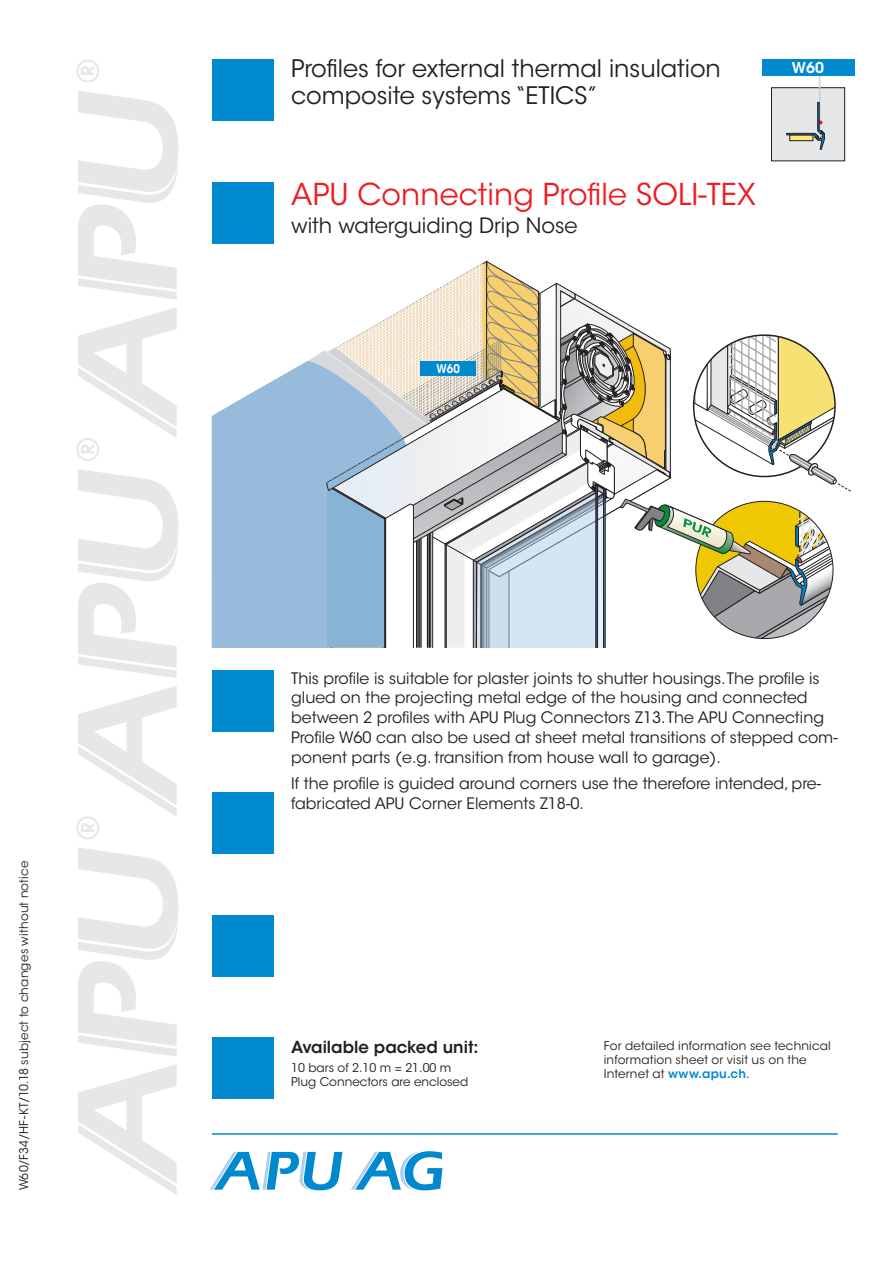
<style>
.page{position:relative;width:893px;height:1263px;background:#fff}
.page>*{position:absolute;margin:0;border:0;box-sizing:border-box;transform-origin:0 0}
.t1{font:30px "ITC Avant Garde Std";letter-spacing:.005em;color:#ee1d23}
.t2{font:24px "ITC Avant Garde Std";color:#231f20}
.t3{font:21px "ITC Avant Garde Std";color:#231f20}
.t4{font:600 16.5px "ITC Avant Garde Std";color:#231f20}
.t5{font:15.75px/19.8px "ITC Avant Garde Std";color:#231f20}
.t6{font:600 14.85px "ITC Avant Garde Std";color:#fff}
.t7{font:12px/14.4px "ITC Avant Garde Std";letter-spacing:.015em;color:#231f20}
.t8{font:600 12px "ITC Avant Garde Std";color:#fff;scale:.9 1}
.s1{font-weight:600;color:#0089cf}
</style>
<div class="page">
<svg style="left:78px;top:848px;width:101px;height:208px"></svg>
<svg style="left:78px;top:1064px;width:99px;height:131px"></svg>
<svg style="left:78px;top:91px;width:101px;height:209px"></svg>
<svg style="left:76px;top:60px;width:23px;height:23px"></svg>
<svg style="left:78px;top:469px;width:101px;height:209px"></svg>
<svg style="left:76px;top:686px;width:101px;height:153px"></svg>
<svg style="left:76px;top:307px;width:101px;height:154px"></svg>
<svg style="left:210px;top:1152px;width:132px;height:38px"></svg>
<svg style="left:351px;top:1151px;width:91px;height:39px"></svg>
<hr style="left:212px;top:1133px;width:626px;height:2px;background:#0089cf">
<div style="left:212px;top:1037px;width:62px;height:61px;background:#0089cf"></div>
<div style="left:212px;top:915px;width:62px;height:61px;background:#0089cf"></div>
<div style="left:212px;top:792px;width:62px;height:62px;background:#0089cf"></div>
<div style="left:212px;top:670px;width:62px;height:62px;background:#0089cf"></div>
<div style="left:212px;top:182px;width:62px;height:61px;background:#0089cf"></div>
<div style="left:212px;top:60px;width:62px;height:61px;background:#0089cf"></div>
<div style="left:771px;top:88px;width:74px;height:73px;background:#e6e7e9"></div>
<div style="left:771px;top:87px;width:74px;height:74px;border:1px solid #231f20"></div>
<svg style="left:786px;top:76px;width:39px;height:74px"></svg>
<div style="left:762px;top:60px;width:92px;height:16px;background:#0089cf"></div>
<svg style="left:215px;top:261px;width:636px;height:387px"></svg>
<p class="t7" style="left:17px;top:1190px;width:331px;rotate:-90deg">W60/F34/HF-KT/10.18 subject to changes without notice</p>
<h2 class="t2" style="left:291px;top:54px;width:431px">Profiles for external thermal insulation</h2>
<p class="t6" style="left:792px;top:58px;width:34px">W60</p>
<h2 class="t2" style="left:291px;top:81px;width:308px">composite systems “ETICS”</h2>
<h1 class="t1" style="left:291px;top:176px;width:466px">APU Connecting Profile SOLI-TEX</h1>
<h3 class="t3" style="left:291px;top:213px;width:288px">with waterguiding Drip Nose</h3>
<p class="t8" style="left:436px;top:361px;width:28px">W60</p>
<p class="t5" style="left:291px;top:668px;width:548px">This profile is suitable for plaster joints to shutter housings. The profile is glued on the projecting metal edge of the housing and connected between 2 profiles with APU Plug Connectors Z13. The APU Connecting Profile W60 can also be used at sheet metal transitions of stepped com&shy;ponent parts (e.g. transition from house wall to garage).</p>
<p class="t5" style="left:291px;top:773px;width:531px">If the profile is guided around corners use the therefore intended, pre&shy;fabricated APU Corner Elements Z18-0.</p>
<p class="t4" style="left:291px;top:1036px;width:189px">Available packed unit:</p>
<p class="t7" style="left:291px;top:1060px;width:179px">10 bars of 2.10 m = 21.00 m<br>Plug Connectors are enclosed</p>
<p class="t7" style="left:604px;top:1038px;width:229px">For detailed information see technical information sheet or visit us on the<br>Internet at <span class="s1">www.apu.ch</span>.</p>
</div>
